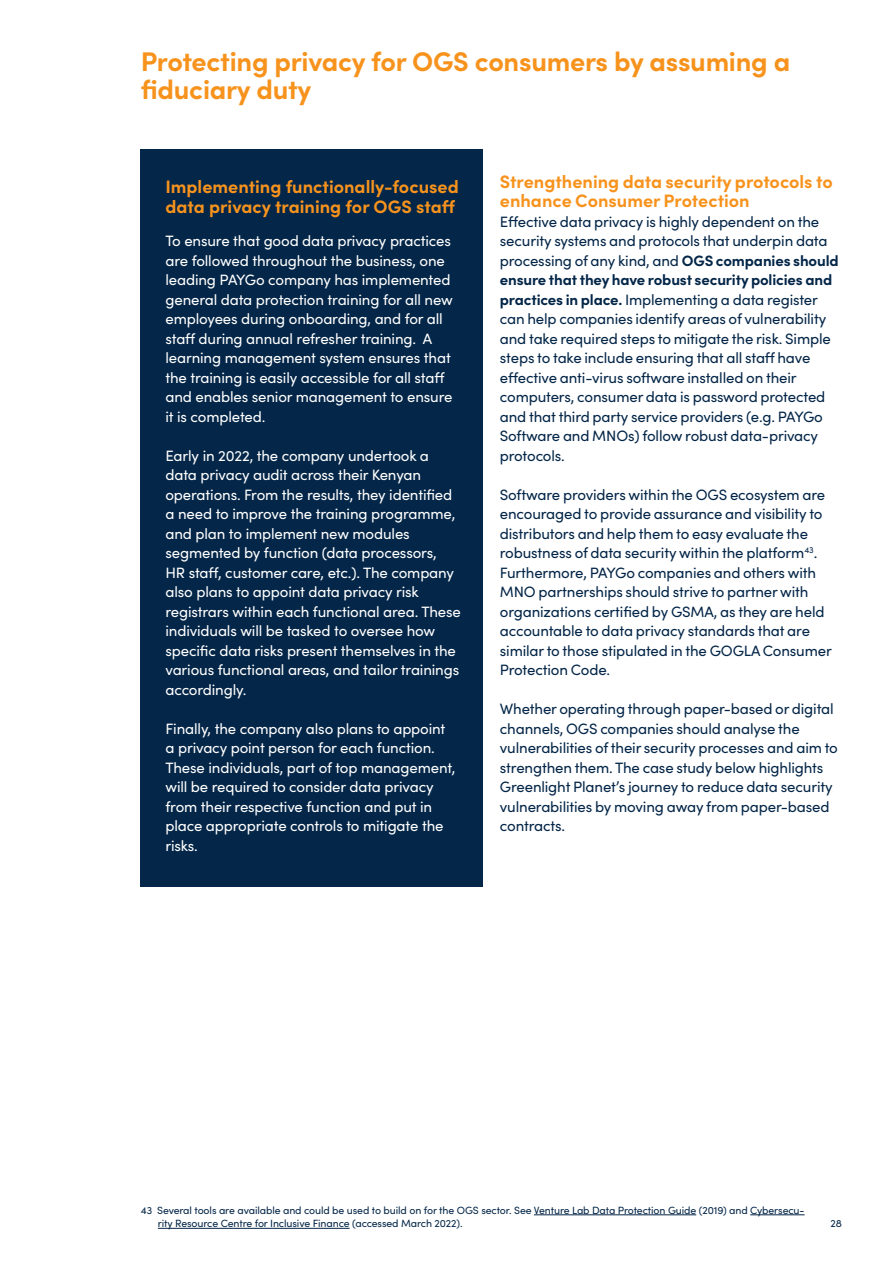
<style>
.page{position:relative;width:893px;height:1263px;background:#fff}
.page>*{position:absolute;margin:0;border:0;box-sizing:border-box;transform-origin:0 0}
.t1{font:700 27px/28.5px "Sofia Pro";letter-spacing:-.01em;color:#f7931d}
.t2{font:700 18px/19.5px "Sofia Pro";color:#f7931d}
.t3{font:15px/19.5px "Sofia Pro";letter-spacing:-.01em;color:#042648}
.t4{font:15px/19.5px "Sofia Pro";letter-spacing:-.01em;color:#fff}
.t5{font:10.5px/13.5px "Sofia Pro";letter-spacing:-.01em;color:#042648}
.s1{font-weight:700}
</style>
<div class="page">
<hr style="left:534px;top:1214px;width:162px;height:1px;background:#042648">
<hr style="left:750px;top:1214px;width:55px;height:1px;background:#042648">
<hr style="left:158px;top:1228px;width:192px;height:1px;background:#042648">
<div style="left:140px;top:149px;width:342px;height:738px;background:#042648"></div>
<p class="t1" style="left:141px;top:45px;width:651px">Protecting privacy for OGS consumers by assuming a fiduciary duty</p>
<p class="t2" style="left:165px;top:176px;width:295px">Implementing functionally-focused data privacy training for OGS staff</p>
<p class="t4" style="left:165px;top:230px;width:289px">To ensure that good data privacy practices are followed throughout the business, one leading PAYGo company has implemented general data protection training for all new employees during onboarding, and for all staff during annual refresher training. A learning management system ensures that the training is easily accessible for all staff and enables senior management to ensure it is completed.</p>
<p class="t4" style="left:165px;top:445px;width:297px">Early in 2022, the company undertook a data privacy audit across their Kenyan operations. From the results, they identified a need to improve the training programme, and plan to implement new modules segmented by function (data processors,<br>HR staff, customer care, etc.). The company also plans to appoint data privacy risk registrars within each functional area. These individuals will be tasked to oversee how specific data risks present themselves in the various functional areas, and tailor trainings accordingly.</p>
<p class="t4" style="left:165px;top:718px;width:291px">Finally, the company also plans to appoint a privacy point person for each function.<br>These individuals, part of top management, will be required to consider data privacy from their respective function and put in place appropriate controls to mitigate the risks.</p>
<p class="t2" style="left:500px;top:170px;width:334px">Strengthening data security protocols to enhance Consumer Protection</p>
<p class="t3" style="left:500px;top:211px;width:340px">Effective data privacy is highly dependent on the security systems and protocols that underpin data processing of any kind, and <span class="s1">OGS companies should ensure that they have robust security policies and practices in place.</span> Implementing a data register can help companies identify areas of vulnerability and take required steps to mitigate the risk. Simple steps to take include ensuring that all staff have effective anti-virus software installed on their computers, consumer data is password protected and that third party service providers (e.g. PAYGo Software and MNOs) follow robust data-privacy protocols.</p>
<p class="t3" style="left:500px;top:484px;width:333px">Software providers within the OGS ecosystem are encouraged to provide assurance and visibility to distributors and help them to easy evaluate the robustness of data security within the platform<sup>43</sup>.<br>Furthermore, PAYGo companies and others with MNO partnerships should strive to partner with organizations certified by GSMA, as they are held accountable to data privacy standards that are similar to those stipulated in the GOGLA Consumer Protection Code.</p>
<p class="t3" style="left:500px;top:698px;width:339px">Whether operating through paper-based or digital channels, OGS companies should analyse the vulnerabilities of their security processes and aim to strengthen them. The case study below highlights Greenlight Planet’s journey to reduce data security vulnerabilities by moving away from paper-based contracts.</p>
<p class="t5" style="left:158px;top:1203px;width:648px;text-indent:-17px">43 Several tools are available and could be used to build on for the OGS sector. See Venture Lab Data Protection Guide (2019) and Cybersecu&shy;rity Resource Centre for Inclusive Finance (accessed March 2022).</p>
<p class="t5" style="left:830px;top:1216px;width:13px">28</p>
</div>
